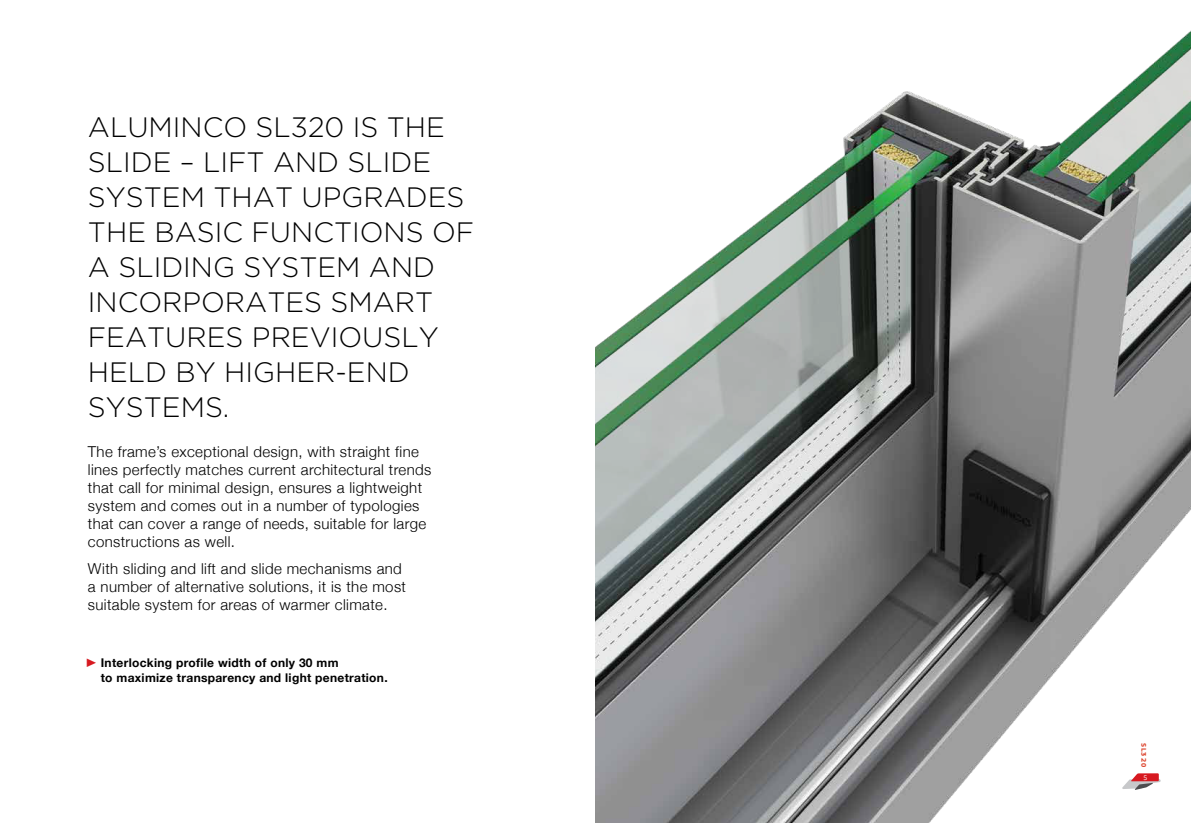
<style>
.page{position:relative;width:1191px;height:823px;background:#fff}
.page>*{position:absolute;margin:0;border:0;box-sizing:border-box;transform-origin:0 0}
.t1{font:300 28px/35px "Gotham Greek";color:#000}
.t2{font:300 15px/18px "Helvetica Neue";letter-spacing:.025em;color:#000}
.t3{font:700 12px/15px "Helvetica Neue";letter-spacing:.025em;color:#000}
.t4{font:700 7px "PF Square Sans Pro";letter-spacing:.14em;color:#dd4832}
.t5{font:7px "PF Square Sans Pro";color:#fff}
.s1{font-weight:300;color:#d71920}
</style>
<div class="page">
<img style="left:595px;top:30px;width:596px;height:792px">
<svg style="left:1121px;top:772px;width:40px;height:17px"></svg>
<h1 class="t1" style="left:88px;top:110px;width:388px">ALUMINCO SL320 IS THE<br>SLIDE – LIFT AND SLIDE<br>SYSTEM THAT UPGRADES<br>THE BASIC FUNCTIONS OF<br>A SLIDING SYSTEM AND<br>INCORPORATES SMART<br>FEATURES PREVIOUSLY<br>HELD BY HIGHER-END<br>SYSTEMS.</h1>
<p class="t2" style="left:88px;top:444px;width:345px">The frame’s exceptional design, with straight fine lines perfectly matches current architectural trends that call for minimal design, ensures a lightweight system and comes out in a number of typologies that can cover a range of needs, suitable for large constructions as well.</p>
<p class="t2" style="left:88px;top:560px;width:320px">With sliding and lift and slide mechanisms and a number of alternative solutions, it is the most suitable system for areas of warmer climate.</p>
<p class="t3" style="left:101px;top:656px;width:288px;text-indent:-17px"><span class="s1">ѕ</span> Interlocking profile width of only 30 mm<br>to maximize transparency and light penetration.</p>
<p class="t4" style="left:1148px;top:742px;width:26px;rotate:90deg">SL320</p>
<p class="t5" style="left:1143px;top:772px;width:5px">5</p>
</div>
